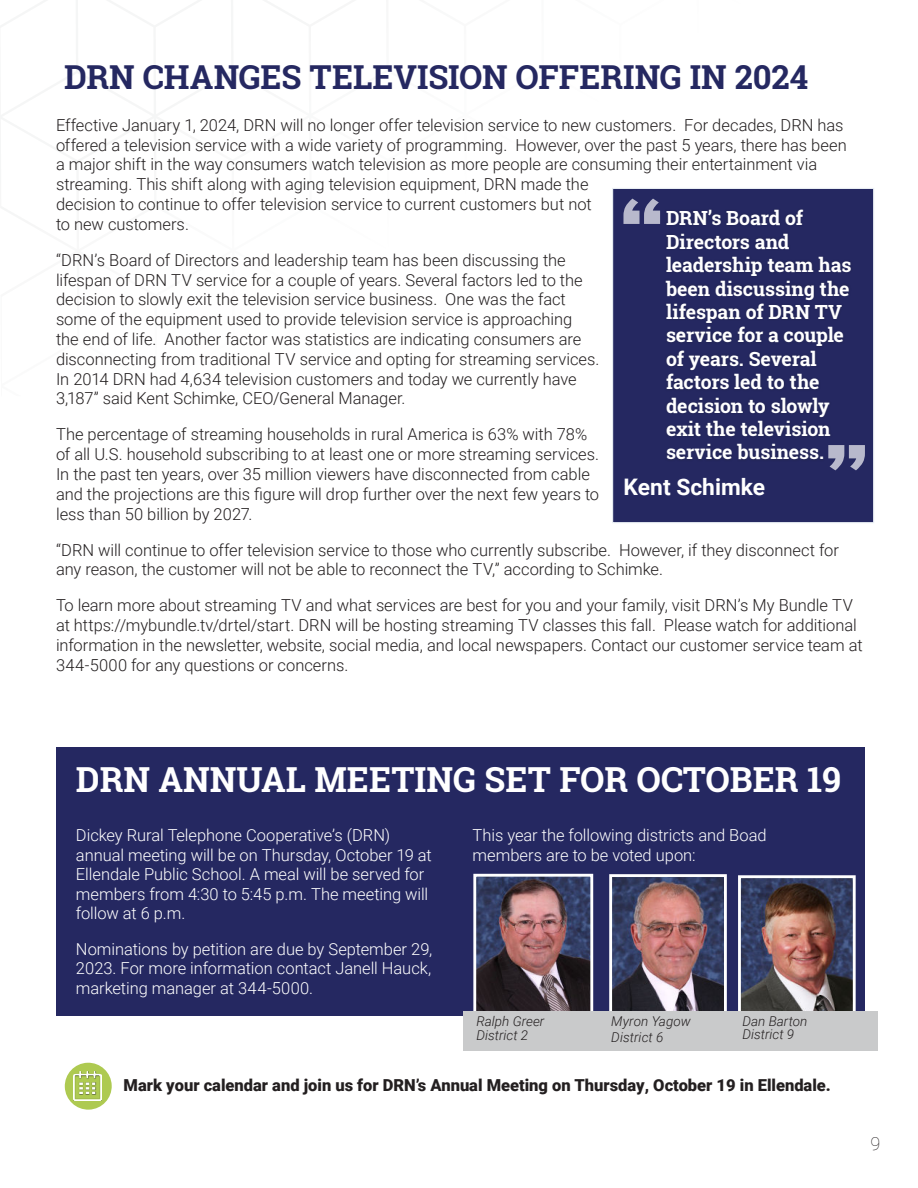
<style>
.page{position:relative;width:918px;height:1188px;background:#fff}
.page>*{position:absolute;margin:0;border:0;box-sizing:border-box;transform-origin:0 0}
.t1{font:700 34.5px "Roboto Slab";color:#fff}
.t2{font:700 33px "Roboto Slab";letter-spacing:-.005em;color:#252861}
.t3{font:700 22.8px "Roboto";color:#fff}
.t4{font:700 19.5px/23.4px "Roboto Slab";letter-spacing:-.005em;color:#fff}
.t5{font:100 18px "Roboto";color:#231f20}
.t6{font:300 16.5px/19.8px "Roboto";letter-spacing:-.005em;color:#231f20}
.t7{font:300 16.5px/19.5px "Roboto";letter-spacing:-.005em;color:#fff}
.t8{font:900 16.5px "Roboto";color:#231f20}
.t9{font:italic 300 13.5px/14px "Roboto";color:#231f20}
</style>
<div class="page">
<div style="left:56px;top:747px;width:809px;height:268px;background:#252861"></div>
<img style="left:477px;top:878px;width:112px;height:133px">
<div style="left:473px;top:874px;width:120px;height:145px;border:3px solid #fff"></div>
<img style="left:613px;top:878px;width:110px;height:133px">
<div style="left:609px;top:874px;width:118px;height:144px;border:3px solid #fff"></div>
<img style="left:742px;top:879px;width:110px;height:132px">
<div style="left:738px;top:875px;width:118px;height:140px;border:3px solid #fff"></div>
<div style="left:463px;top:1011px;width:149px;height:40px;background:#c9cacb"></div>
<div style="left:601px;top:1011px;width:277px;height:40px;background:#c9cacb"></div>
<svg style="left:64px;top:1062px;width:48px;height:48px"></svg>
<img style="left:73px;top:1072px;width:29px;height:29px">
<div style="left:612px;top:188px;width:262px;height:335px;background:#252861;border:1px solid #e9eef3"></div>
<svg style="left:623px;top:199px;width:37px;height:25px"></svg>
<svg style="left:828px;top:445px;width:37px;height:25px"></svg>
<h2 class="t2" style="left:64px;top:63px;width:746px">DRN CHANGES TELEVISION OFFERING IN 2024</h2>
<p class="t6" style="left:56px;top:116px;width:792px">Effective January 1, 2024, DRN will no longer offer television service to new customers. For decades, DRN has offered a television service with a wide variety of programming. However, over the past 5 years, there has been a major shift in the way consumers watch television as more people are consuming their entertainment via streaming. This shift along with aging television equipment, DRN made the<br>decision to continue to offer television service to current customers but not<br>to new customers.</p>
<p class="t6" style="left:56px;top:251px;width:545px">“DRN’s Board of Directors and leadership team has been discussing the lifespan of DRN TV service for a couple of years. Several factors led to the decision to slowly exit the television service business. One was the fact some of the equipment used to provide television service is approaching<br>the end of life. Another factor was statistics are indicating consumers are disconnecting from traditional TV service and opting for streaming services.<br>In 2014 DRN had 4,634 television customers and today we currently have 3,187” said Kent Schimke, CEO/General Manager.</p>
<p class="t6" style="left:56px;top:426px;width:545px">The percentage of streaming households in rural America is 63% with 78% of all U.S. household subscribing to at least one or more streaming services.<br>In the past ten years, over 35 million viewers have disconnected from cable and the projections are this figure will drop further over the next few years to less than 50 billion by 2027.</p>
<p class="t6" style="left:56px;top:541px;width:784px">“DRN will continue to offer television service to those who currently subscribe. However, if they disconnect for any reason, the customer will not be able to reconnect the TV,” according to Schimke.</p>
<p class="t6" style="left:56px;top:597px;width:808px">To learn more about streaming TV and what services are best for you and your family, visit DRN’s My Bundle TV at https://mybundle.tv/drtel/start. DRN will be hosting streaming TV classes this fall. Please watch for additional information in the newsletter, website, social media, and local newspapers. Contact our customer service team at 344-5000 for any questions or concerns.</p>
<p class="t4" style="left:666px;top:208px;width:187px">DRN’s Board of<br>Directors and leadership team has been discussing the lifespan of DRN TV service for a couple of years. Several factors led to the decision to slowly exit the television service business.</p>
<h3 class="t3" style="left:623px;top:476px;width:143px">Kent Schimke</h3>
<h1 class="t1" style="left:76px;top:766px;width:767px">DRN ANNUAL MEETING SET FOR OCTOBER 19</h1>
<p class="t7" style="left:76px;top:827px;width:357px">Dickey Rural Telephone Cooperative’s (DRN) annual meeting will be on Thursday, October 19 at Ellendale Public School. A meal will be served for members from 4:30 to 5:45 p.m. The meeting will follow at 6 p.m.</p>
<p class="t7" style="left:76px;top:940px;width:358px;text-align:justify">Nominations by petition are due by September 29, 2023. For more information contact Janell Hauck, marketing manager at 344-5000.</p>
<p class="t7" style="left:473px;top:827px;width:295px">This year the following districts and Boad members are to be voted upon:</p>
<p class="t9" style="left:477px;top:1015px;width:69px">Ralph Greer<br>District 2</p>
<p class="t9" style="left:611px;top:1014px;width:81px;line-height:16.2px">Myron Yagow<br>District 6</p>
<p class="t9" style="left:742px;top:1015px;width:66px">Dan Barton<br>District 9</p>
<p class="t8" style="left:124px;top:1078px;width:709px">Mark your calendar and join us for DRN’s Annual Meeting on Thursday, October 19 in Ellendale.</p>
<p class="t5" style="left:870px;top:1134px;width:11px">9</p>
</div>
